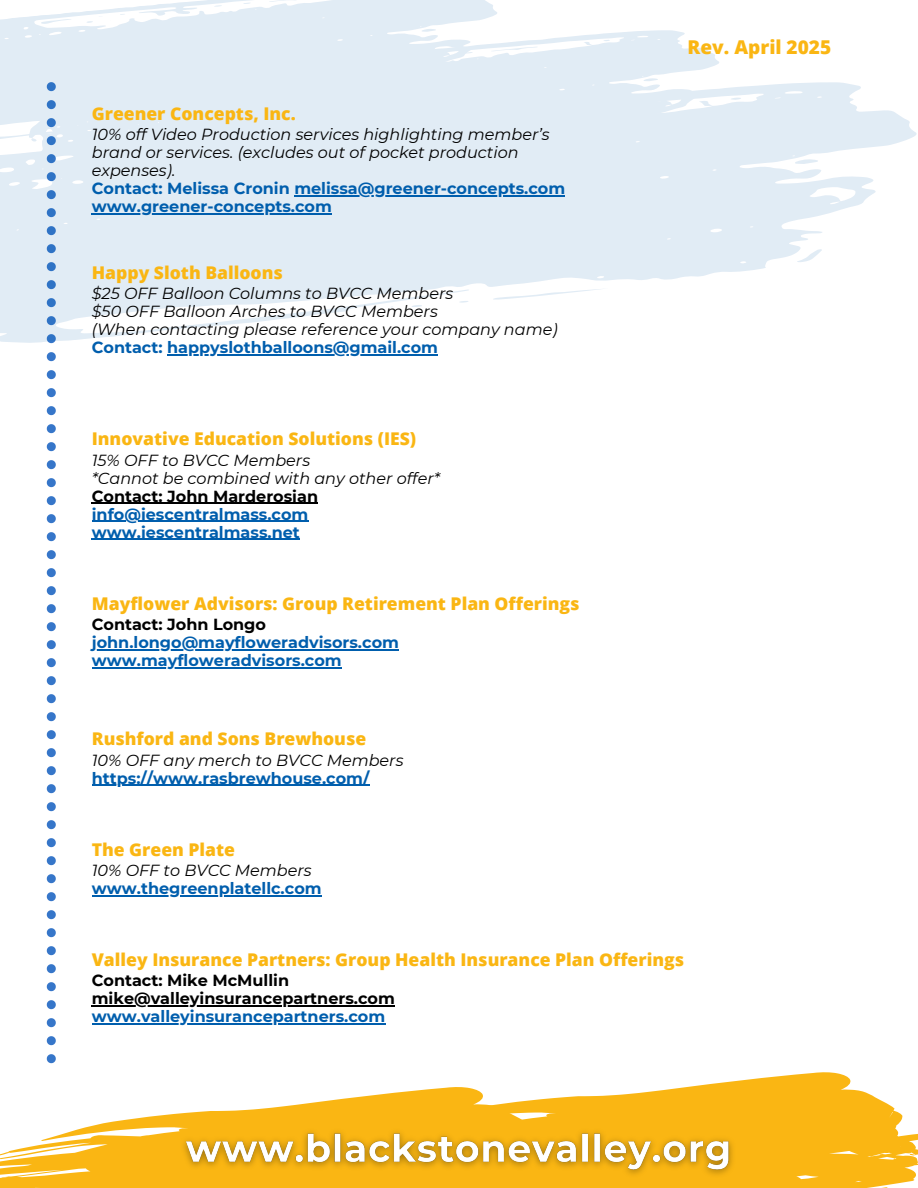
<style>
.page{position:relative;width:918px;height:1188px;background:#fff}
.page>*{position:absolute;margin:0;border:0;box-sizing:border-box;transform-origin:0 0}
.t1{font:800 19.05px "Open Sans";color:#fab613}
.t2{font:800 17.55px "Open Sans";color:#fab613}
.t3{font:italic 16.05px/18px "Montserrat";color:#000}
.t4{font:700 16.05px "Montserrat";color:#005ead}
.t5{font:700 16.05px "Montserrat";color:#000}
</style>
<div class="page">
<svg style="left:0;top:1102px;width:311px;height:86px;fill:#fab613"></svg>
<svg style="left:311px;top:1072px;width:607px;height:116px;fill:#fab613"></svg>
<svg style="left:910px;top:1154px;width:6px;height:2px"></svg>
<svg style="left:505px;top:30px;width:214px;height:39px;fill:#e1ecf5"></svg>
<svg style="left:47px;top:370px;width:9px;height:693px"></svg>
<svg style="left:505px;top:46px;width:33px;height:6px"></svg>
<svg style="left:583px;top:41px;width:9px;height:5px"></svg>
<svg style="left:603px;top:39px;width:7px;height:2px"></svg>
<svg style="left:0;top:69px;width:917px;height:293px;fill:#e1ecf5"></svg>
<svg style="left:493px;top:287px;width:116px;height:14px"></svg>
<svg style="left:796px;top:249px;width:27px;height:14px"></svg>
<svg style="left:794px;top:158px;width:25px;height:7px"></svg>
<svg style="left:411px;top:304px;width:11px;height:4px"></svg>
<svg style="left:459px;top:301px;width:10px;height:2px"></svg>
<svg style="left:550px;top:108px;width:76px;height:10px"></svg>
<svg style="left:699px;top:100px;width:14px;height:7px"></svg>
<svg style="left:509px;top:117px;width:13px;height:3px"></svg>
<svg style="left:730px;top:97px;width:12px;height:3px"></svg>
<svg style="left:0;top:0;width:505px;height:157px;background:#e3edf5"></svg>
<svg style="left:233px;top:109px;width:73px;height:8px"></svg>
<svg style="left:422px;top:85px;width:17px;height:8px"></svg>
<svg style="left:421px;top:28px;width:16px;height:4px"></svg>
<svg style="left:182px;top:119px;width:7px;height:2px"></svg>
<svg style="left:212px;top:117px;width:6px;height:2px"></svg>
<svg style="left:40px;top:19px;width:32px;height:5px"></svg>
<svg style="left:269px;top:0;width:47px;height:3px"></svg>
<svg style="left:214px;top:5px;width:8px;height:2px"></svg>
<svg style="left:243px;top:2px;width:8px;height:2px"></svg>
<svg style="left:86px;top:16px;width:17px;height:7px"></svg>
<img style="left:174px;top:1123px;width:568px;height:61px">
<hr style="left:92px;top:650px;width:307px;height:1px;background:#005ead">
<hr style="left:92px;top:668px;width:250px;height:1px;background:#005ead">
<hr style="left:92px;top:503px;width:226px;height:1px;background:#000">
<hr style="left:92px;top:521px;width:216px;height:1px;background:#005ead">
<hr style="left:92px;top:539px;width:208px;height:1px;background:#005ead">
<hr style="left:294px;top:195px;width:271px;height:1px;background:#005ead">
<hr style="left:92px;top:213px;width:240px;height:1px;background:#005ead">
<hr style="left:92px;top:785px;width:277px;height:1px;background:#005ead">
<hr style="left:92px;top:1005px;width:303px;height:1px;background:#000">
<hr style="left:92px;top:1023px;width:293px;height:1px;background:#005ead">
<hr style="left:92px;top:895px;width:230px;height:1px;background:#005ead">
<hr style="left:167px;top:354px;width:271px;height:1px;background:#005ead">
<p class="t2" style="left:92px;top:101px;width:205px">Greener Concepts, Inc.</p>
<p class="t3" style="left:92px;top:125px;width:459px">10% off Video Production services highlighting member’s brand or services. (excludes out of pocket production expenses).</p>
<p class="t4" style="left:92px;top:178px;width:475px">Contact: Melissa Cronin melissa@greener-concepts.com</p>
<p class="t4" style="left:92px;top:196px;width:242px">www.greener-concepts.com</p>
<p class="t2" style="left:92px;top:260px;width:193px">Happy Sloth Balloons</p>
<p class="t3" style="left:92px;top:284px;width:363px">$25 OFF Balloon Columns to BVCC Members</p>
<p class="t3" style="left:92px;top:302px;width:348px">$50 OFF Balloon Arches to BVCC Members</p>
<h2 class="t3" style="left:92px;top:320px;width:467px">(When contacting please reference your company name)</h2>
<p class="t4" style="left:92px;top:338px;width:348px">Contact: happyslothballoons@gmail.com</p>
<p class="t2" style="left:92px;top:427px;width:326px">Innovative Education Solutions (IES)</p>
<p class="t3" style="left:92px;top:451px;width:220px">15% OFF to BVCC Members</p>
<p class="t3" style="left:92px;top:469px;width:350px">*Cannot be combined with any other offer*</p>
<p class="t5" style="left:92px;top:486px;width:228px">Contact: John Marderosian</p>
<p class="t4" style="left:92px;top:504px;width:218px">info@iescentralmass.com</p>
<p class="t4" style="left:92px;top:522px;width:210px">www.iescentralmass.net</p>
<p class="t2" style="left:92px;top:592px;width:489px">Mayflower Advisors: Group Retirement Plan Offerings</p>
<p class="t5" style="left:92px;top:615px;width:176px">Contact: John Longo</p>
<p class="t4" style="left:92px;top:633px;width:309px">john.longo@mayfloweradvisors.com</p>
<p class="t4" style="left:92px;top:651px;width:251px">www.mayfloweradvisors.com</p>
<p class="t2" style="left:92px;top:727px;width:276px">Rushford and Sons Brewhouse</p>
<p class="t3" style="left:92px;top:751px;width:313px">10% OFF any merch to BVCC Members</p>
<p class="t4" style="left:92px;top:768px;width:279px">https://www.rasbrewhouse.com/</p>
<p class="t2" style="left:92px;top:837px;width:145px">The Green Plate</p>
<p class="t3" style="left:92px;top:861px;width:221px">10% OFF to BVCC Members</p>
<p class="t4" style="left:92px;top:878px;width:231px">www.thegreenplatellc.com</p>
<h2 class="t1" style="left:688px;top:33px;width:145px">Rev. April 2025</h2>
<p class="t2" style="left:92px;top:947px;width:594px">Valley Insurance Partners: Group Health Insurance Plan Offerings</p>
<p class="t5" style="left:92px;top:970px;width:199px">Contact: Mike McMullin</p>
<p class="t5" style="left:92px;top:988px;width:305px">mike@valleyinsurancepartners.com</p>
<h2 class="t4" style="left:92px;top:1006px;width:295px">www.valleyinsurancepartners.com</h2>
</div>
